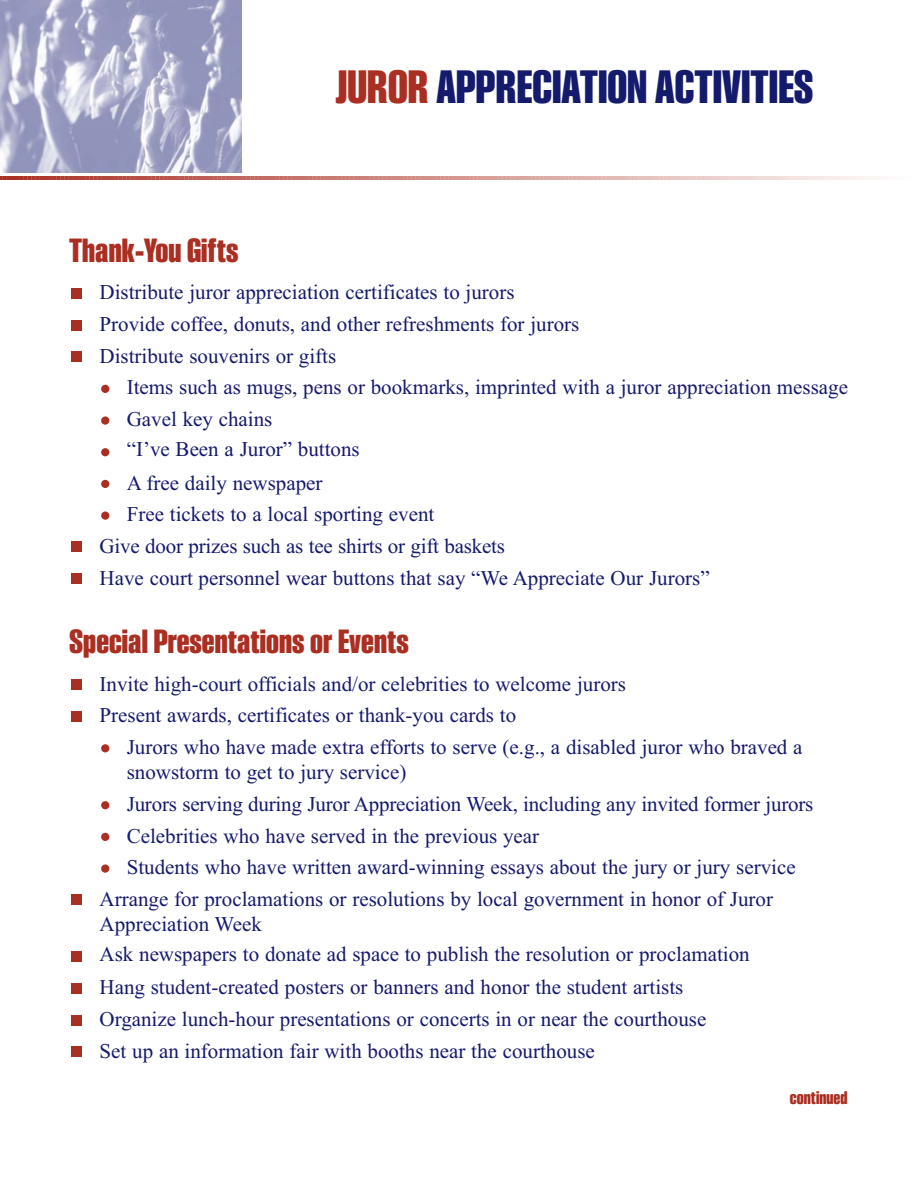
<style>
.page{position:relative;width:918px;height:1188px;background:#fff}
.page>*{position:absolute;margin:0;border:0;box-sizing:border-box;transform-origin:0 0}
.t1{font:700 48px "Smart Sans";color:#141a6c}
.t2{font:700 34.5px "Smart Sans";color:#aa2f22}
.t3{font:21px/31.7px "Times New Roman";color:#141a6c}
.t4{font:700 18.75px "Smart Sans";color:#aa2f22}
.s1{color:#aa2f22}
</style>
<div class="page">
<img style="left:0;top:0;width:241px;height:173px">
<div style="left:71px;top:1046px;width:10px;height:11px;background:#aa2f22"></div>
<div style="left:71px;top:1015px;width:10px;height:10px;background:#aa2f22"></div>
<div style="left:71px;top:983px;width:10px;height:11px;background:#aa2f22"></div>
<div style="left:71px;top:951px;width:10px;height:11px;background:#aa2f22"></div>
<div style="left:71px;top:894px;width:10px;height:11px;background:#aa2f22"></div>
<div style="left:101px;top:864px;width:8px;height:9px;background:#aa2f22;border-radius:50%"></div>
<div style="left:101px;top:833px;width:8px;height:8px;background:#aa2f22;border-radius:50%"></div>
<div style="left:101px;top:801px;width:8px;height:8px;background:#aa2f22;border-radius:50%"></div>
<div style="left:101px;top:744px;width:8px;height:8px;background:#aa2f22;border-radius:50%"></div>
<div style="left:71px;top:711px;width:10px;height:11px;background:#aa2f22"></div>
<div style="left:71px;top:679px;width:10px;height:11px;background:#aa2f22"></div>
<div style="left:71px;top:573px;width:10px;height:11px;background:#aa2f22"></div>
<div style="left:71px;top:541px;width:10px;height:11px;background:#aa2f22"></div>
<div style="left:101px;top:512px;width:8px;height:8px;background:#aa2f22;border-radius:50%"></div>
<div style="left:101px;top:480px;width:8px;height:8px;background:#aa2f22;border-radius:50%"></div>
<div style="left:101px;top:448px;width:8px;height:8px;background:#aa2f22;border-radius:50%"></div>
<div style="left:101px;top:416px;width:8px;height:9px;background:#aa2f22;border-radius:50%"></div>
<div style="left:101px;top:385px;width:8px;height:8px;background:#aa2f22;border-radius:50%"></div>
<div style="left:71px;top:351px;width:10px;height:11px;background:#aa2f22"></div>
<div style="left:71px;top:320px;width:10px;height:10px;background:#aa2f22"></div>
<div style="left:71px;top:288px;width:10px;height:11px;background:#aa2f22"></div>
<svg style="left:0;top:176px;width:874px;height:4px;background:#d3948d"></svg>
<h1 class="t1" style="left:336px;top:71px;width:479px"><span class="s1">JUROR</span> APPRECIATION ACTIVITIES</h1>
<h2 class="t2" style="left:69px;top:238px;width:171px">Thank-You Gifts</h2>
<p class="t3" style="left:100px;top:276px;width:481px">Distribute juror appreciation certificates to jurors<br>Provide coffee, donuts, and other refreshments for jurors<br>Distribute souvenirs or gifts</p>
<p class="t3" style="left:127px;top:372px;width:723px;line-height:30.9px">Items such as mugs, pens or bookmarks, imprinted with a juror appreciation message<br>Gavel key chains<br>“I’ve Been a Juror” buttons</p>
<p class="t3" style="left:127px;top:466px;width:197px">A free daily newspaper</p>
<p class="t3" style="left:127px;top:498px;width:309px">Free tickets to a local sporting event</p>
<p class="t3" style="left:100px;top:530px;width:407px">Give door prizes such as tee shirts or gift baskets</p>
<p class="t3" style="left:100px;top:561px;width:612px">Have court personnel wear buttons that say “We Appreciate Our Jurors”</p>
<h2 class="t2" style="left:69px;top:629px;width:341px">Special Presentations or Events</h2>
<p class="t3" style="left:100px;top:668px;width:528px">Invite high-court officials and/or celebrities to welcome jurors<br>Present awards, certificates or thank-you cards to</p>
<p class="t3" style="left:127px;top:734px;width:677px;line-height:25.2px">Jurors who have made extra efforts to serve (e.g., a disabled juror who braved a snowstorm to get to jury service)</p>
<p class="t3" style="left:127px;top:788px;width:688px">Jurors serving during Juror Appreciation Week, including any invited former jurors</p>
<p class="t3" style="left:127px;top:819px;width:414px">Celebrities who have served in the previous year</p>
<p class="t3" style="left:127px;top:851px;width:670px">Students who have written award-winning essays about the jury or jury service</p>
<p class="t3" style="left:100px;top:883px;width:675px">Arrange for proclamations or resolutions by local government in honor of Juror</p>
<p class="t3" style="left:100px;top:909px;width:652px;line-height:30.2px">Appreciation Week<br>Ask newspapers to donate ad space to publish the resolution or proclamation</p>
<p class="t3" style="left:100px;top:971px;width:608px">Hang student-created posters or banners and honor the student artists<br>Organize lunch-hour presentations or concerts in or near the courthouse<br>Set up an information fair with booths near the courthouse</p>
<p class="t4" style="left:790px;top:1092px;width:59px">continued</p>
</div>
